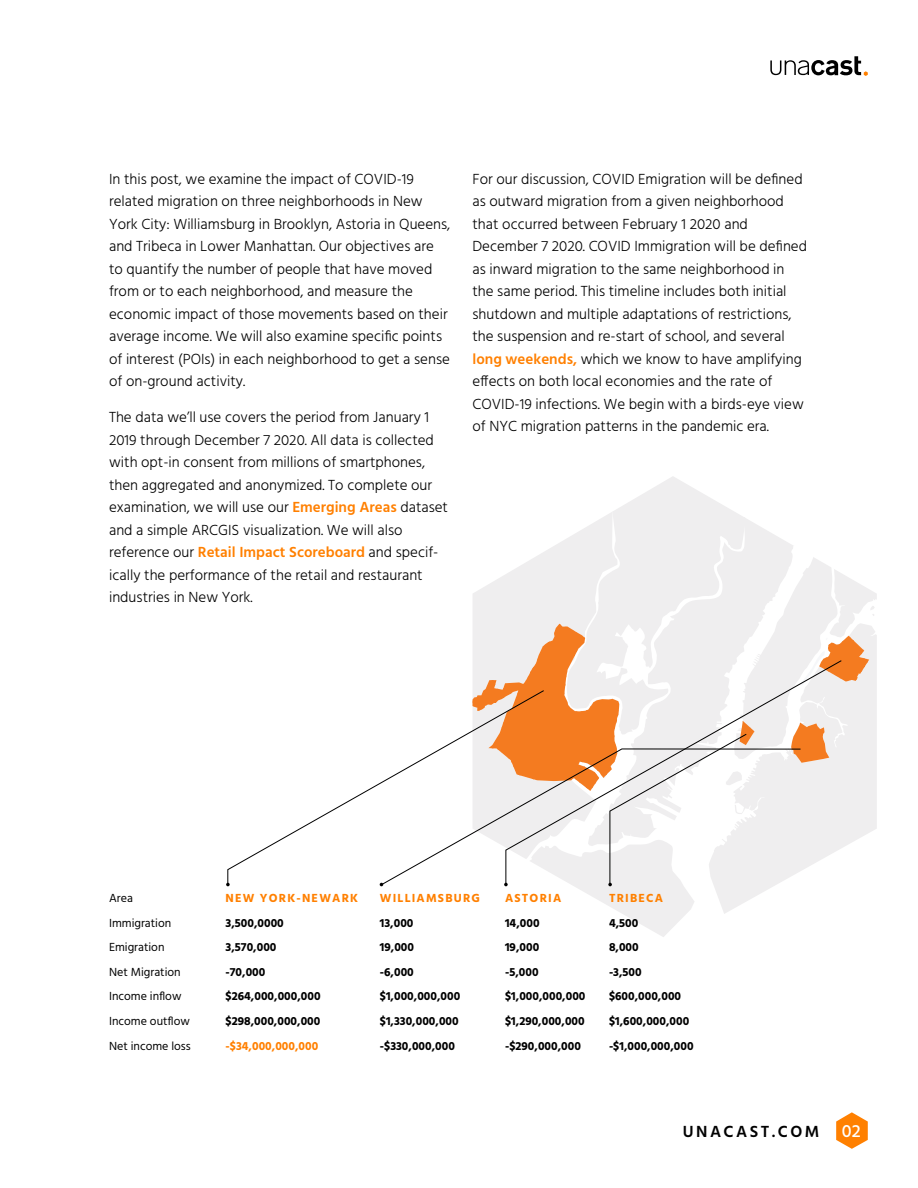
<style>
.page{position:relative;width:918px;height:1188px;background:#fff}
.page>*{position:absolute;margin:0;border:0;box-sizing:border-box;transform-origin:0 0}
.t1{font:500 18.15px "Hind";color:#fff}
.t2{font:600 16.5px "Hind";letter-spacing:.15em;color:#000}
.t3{font:300 15px/22.5px "Hind";color:#000}
.t4{font:700 12px "Hind";color:#000}
.t5{font:12px "Hind";color:#000}
.t6{font:700 12px "Hind";letter-spacing:.1em;color:#ff8000}
.t7{font:700 12px "Hind";color:#ff8000}
.s1{font-weight:600;color:#ff8000}
</style>
<div class="page">
<svg style="left:836px;top:1112px;width:32px;height:37px"></svg>
<svg style="left:770px;top:56px;width:98px;height:20px"></svg>
<svg style="left:227px;top:730px;width:245px;height:156px"></svg>
<svg style="left:380px;top:748px;width:92px;height:138px"></svg>
<svg style="left:472px;top:476px;width:405px;height:461px"></svg>
<p class="t3" style="left:109px;top:168px;width:343px">In this post, we examine the impact of COVID-19 related migration on three neighborhoods in New York City: Williamsburg in Brooklyn, Astoria in Queens, and Tribeca in Lower Manhattan. Our objectives are to quantify the number of people that have moved from or to each neighborhood, and measure the economic impact of those movements based on their average income. We will also examine specific points of interest (POIs) in each neighborhood to get a sense of on-ground activity.</p>
<p class="t3" style="left:109px;top:407px;width:341px">The data we’ll use covers the period from January 1<br>2019 through December 7 2020. All data is collected with opt-in consent from millions of smartphones, then aggregated and anonymized. To complete our examination, we will use our <span class="s1">Emerging Areas</span> dataset and a simple ARCGIS visualization. We will also reference our <span class="s1">Retail Impact Scoreboard</span> and specif&shy;ically the performance of the retail and restaurant industries in New York.</p>
<p class="t3" style="left:472px;top:168px;width:336px">For our discussion, COVID Emigration will be defined as outward migration from a given neighborhood that occurred between February 1 2020 and December 7 2020. COVID Immigration will be defined as inward migration to the same neighborhood in the same period. This timeline includes both initial shutdown and multiple adaptations of restrictions, the suspension and re-start of school, and several <span class="s1">long weekends,</span> which we know to have amplifying effects on both local economies and the rate of COVID-19 infections. We begin with a birds-eye view of NYC migration patterns in the pandemic era.</p>
<p class="t5" style="left:109px;top:890px;width:25px">Area</p>
<p class="t6" style="left:380px;top:891px;width:102px">WILLIAMSBURG</p>
<p class="t6" style="left:505px;top:891px;width:58px">ASTORIA</p>
<p class="t6" style="left:609px;top:891px;width:56px">TRIBECA</p>
<p class="t6" style="left:226px;top:891px;width:134px">NEW YORK-NEWARK</p>
<p class="t5" style="left:109px;top:915px;width:64px">Immigration</p>
<p class="t4" style="left:226px;top:916px;width:60px">3,500,0000</p>
<p class="t4" style="left:380px;top:916px;width:35px">13,000</p>
<p class="t4" style="left:505px;top:916px;width:36px">14,000</p>
<p class="t4" style="left:609px;top:916px;width:31px">4,500</p>
<p class="t5" style="left:109px;top:939px;width:57px">Emigration</p>
<p class="t4" style="left:226px;top:940px;width:52px">3,570,000</p>
<p class="t4" style="left:380px;top:940px;width:36px">19,000</p>
<p class="t4" style="left:505px;top:940px;width:36px">19,000</p>
<p class="t4" style="left:609px;top:940px;width:31px">8,000</p>
<p class="t5" style="left:109px;top:964px;width:73px">Net Migration</p>
<p class="t4" style="left:226px;top:965px;width:41px">-70,000</p>
<p class="t4" style="left:380px;top:965px;width:35px">-6,000</p>
<p class="t4" style="left:505px;top:965px;width:35px">-5,000</p>
<p class="t4" style="left:609px;top:965px;width:34px">-3,500</p>
<p class="t5" style="left:109px;top:988px;width:74px">Income inflow</p>
<p class="t4" style="left:226px;top:989px;width:97px">$264,000,000,000</p>
<p class="t4" style="left:380px;top:989px;width:82px">$1,000,000,000</p>
<p class="t4" style="left:505px;top:989px;width:82px">$1,000,000,000</p>
<p class="t4" style="left:609px;top:989px;width:74px">$600,000,000</p>
<p class="t5" style="left:109px;top:1013px;width:82px">Income outflow</p>
<p class="t4" style="left:226px;top:1014px;width:96px">$298,000,000,000</p>
<p class="t4" style="left:380px;top:1014px;width:80px">$1,330,000,000</p>
<p class="t4" style="left:505px;top:1014px;width:81px">$1,290,000,000</p>
<p class="t4" style="left:609px;top:1014px;width:82px">$1,600,000,000</p>
<p class="t5" style="left:109px;top:1037px;width:83px">Net income loss</p>
<p class="t7" style="left:226px;top:1038px;width:94px">-$34,000,000,000</p>
<p class="t4" style="left:380px;top:1038px;width:77px">-$330,000,000</p>
<p class="t4" style="left:505px;top:1038px;width:77px">-$290,000,000</p>
<p class="t4" style="left:609px;top:1038px;width:86px">-$1,000,000,000</p>
<p class="t2" style="left:683px;top:1120px;width:138px">UNACAST.COM</p>
<p class="t1" style="left:842px;top:1118px;width:20px">02</p>
</div>
